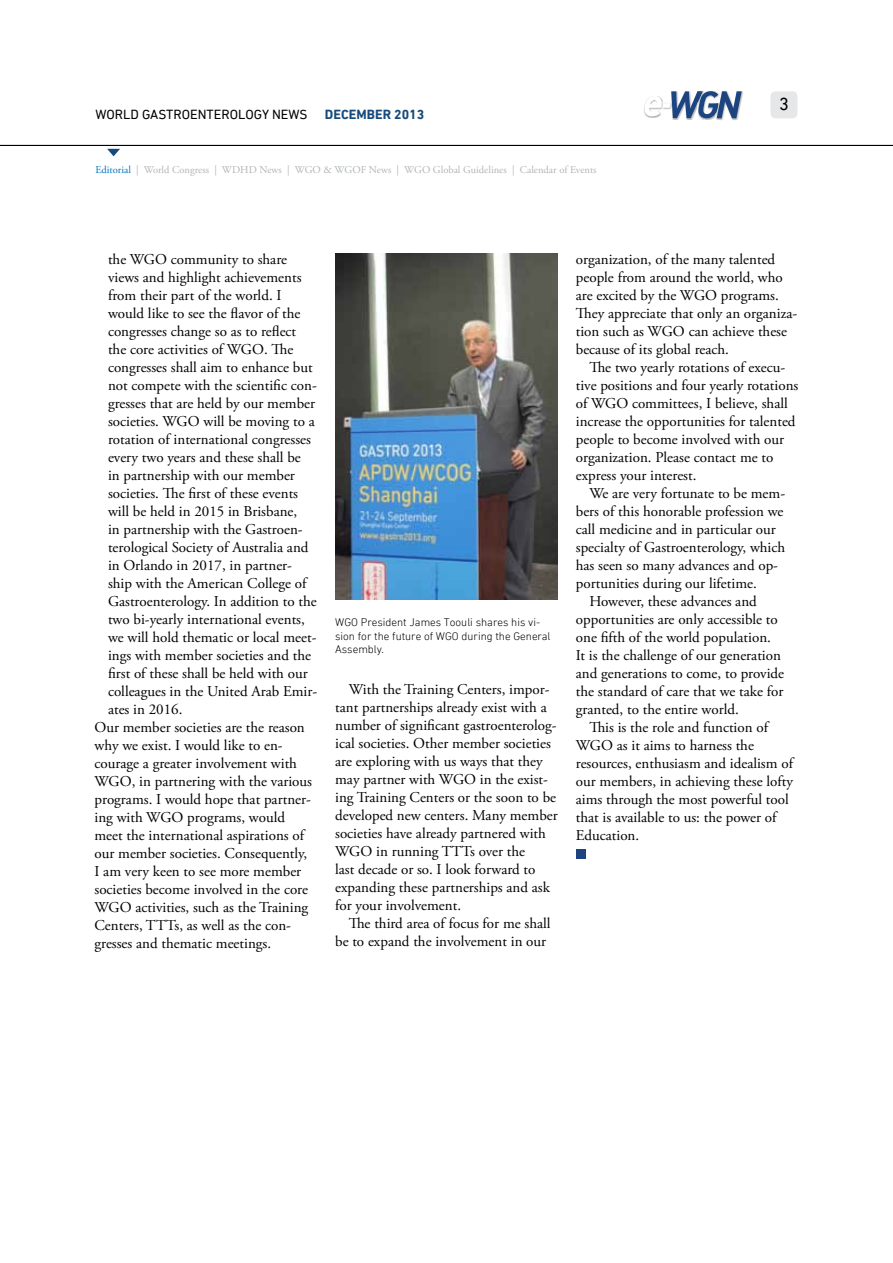
<style>
.page{position:relative;width:893px;height:1263px;background:#fff}
.page>*{position:absolute;margin:0;border:0;box-sizing:border-box;transform-origin:0 0}
.t1{font:18px "DIN Next LT Pro";color:#000}
.t2{font:15px/18px "Adobe Garamond Pro";color:#000}
.t3{font:13.5px "DIN Next LT Pro";color:#000}
.t4{font:700 13.5px "DIN Next LT Pro";color:#174a7c}
.t5{font:300 11.25px/13.5px "DIN Next LT Pro";color:#000}
.t6{font:10.5px "Adobe Garamond Pro";color:#b1b4b6}
.s1{color:#0074bc}
</style>
<div class="page">
<img style="left:672px;top:91px;width:71px;height:29px">
<img style="left:697px;top:118px;width:8px;height:2px">
<svg style="left:645px;top:91px;width:97px;height:27px"></svg>
<div style="left:770px;top:91px;width:27px;height:27px;background:#e6e7e8;border-radius:5px"></div>
<hr style="left:0;top:145px;width:893px;height:1px;background:#000">
<svg style="left:107px;top:149px;width:13px;height:7px"></svg>
<div style="left:576px;top:849px;width:9px;height:9px;background:#1c4480"></div>
<img style="left:335px;top:253px;width:223px;height:347px">
<p class="t3" style="left:95px;top:106px;width:214px">WORLD GASTROENTEROLOGY NEWS</p>
<p class="t4" style="left:325px;top:106px;width:101px">DECEMBER 2013</p>
<p class="t6" style="left:95px;top:164px;width:503px"><span class="s1">Editorial</span> | World Congress | WDHD News | WGO &amp; WGOF News | WGO Global Guidelines | Calendar of Events</p>
<p class="t1" style="left:779px;top:93px;width:11px">3</p>
<p class="t2" style="left:108px;top:251px;width:181px">the WGO community to share</p>
<p class="t2" style="left:108px;top:269px;width:195px">views and highlight achievements</p>
<p class="t2" style="left:108px;top:287px;width:175px">from their part of the world. I</p>
<p class="t2" style="left:108px;top:305px;width:194px">would like to see the flavor of the</p>
<p class="t2" style="left:108px;top:323px;width:190px">congresses change so as to reflect</p>
<p class="t2" style="left:108px;top:341px;width:187px">the core activities of WGO. The</p>
<p class="t2" style="left:108px;top:359px;width:206px">congresses shall aim to enhance but</p>
<p class="t2" style="left:108px;top:377px;width:210px">not compete with the scientific con-</p>
<p class="t2" style="left:108px;top:395px;width:209px">gresses that are held by our member</p>
<p class="t2" style="left:108px;top:413px;width:208px">societies. WGO will be moving to a</p>
<p class="t2" style="left:108px;top:431px;width:205px">rotation of international congresses</p>
<p class="t2" style="left:108px;top:449px;width:194px">every two years and these shall be</p>
<p class="t2" style="left:108px;top:467px;width:188px">in partnership with our member</p>
<p class="t2" style="left:108px;top:485px;width:192px">societies. The first of these events</p>
<p class="t2" style="left:108px;top:503px;width:191px">will be held in 2015 in Brisbane,</p>
<p class="t2" style="left:108px;top:521px;width:196px">in partnership with the Gastroen-</p>
<p class="t2" style="left:108px;top:539px;width:202px">terological Society of Australia and</p>
<p class="t2" style="left:108px;top:557px;width:186px">in Orlando in 2017, in partner-</p>
<p class="t2" style="left:108px;top:575px;width:200px">ship with the American College of</p>
<p class="t2" style="left:108px;top:593px;width:210px">Gastroenterology. In addition to the</p>
<p class="t2" style="left:108px;top:611px;width:198px">two bi-yearly international events,</p>
<p class="t2" style="left:108px;top:629px;width:210px">we will hold thematic or local meet-</p>
<p class="t2" style="left:108px;top:647px;width:205px">ings with member societies and the</p>
<p class="t2" style="left:108px;top:665px;width:201px">first of these shall be held with our</p>
<p class="t2" style="left:108px;top:683px;width:211px">colleagues in the United Arab Emir-</p>
<p class="t2" style="left:108px;top:701px;width:76px">ates in 2016.</p>
<p class="t2" style="left:94px;top:719px;width:212px">Our member societies are the reason</p>
<p class="t2" style="left:94px;top:737px;width:190px">why we exist. I would like to en-</p>
<p class="t2" style="left:94px;top:755px;width:204px">courage a greater involvement with</p>
<p class="t2" style="left:94px;top:773px;width:219px">WGO, in partnering with the various</p>
<p class="t2" style="left:94px;top:791px;width:218px">programs. I would hope that partner-</p>
<p class="t2" style="left:94px;top:809px;width:192px">ing with WGO programs, would</p>
<p class="t2" style="left:94px;top:827px;width:211px">meet the international aspirations of</p>
<p class="t2" style="left:94px;top:845px;width:214px">our member societies. Consequently,</p>
<p class="t2" style="left:94px;top:863px;width:208px">I am very keen to see more member</p>
<p class="t2" style="left:94px;top:881px;width:215px">societies become involved in the core</p>
<p class="t2" style="left:94px;top:899px;width:215px">WGO activities, such as the Training</p>
<p class="t2" style="left:94px;top:917px;width:198px">Centers, TTTs, as well as the con-</p>
<p class="t2" style="left:94px;top:935px;width:178px">gresses and thematic meetings.</p>
<p class="t5" style="left:335px;top:616px;width:217px">WGO President James Toouli shares his vi&shy;sion for the future of WGO during the General<br>Assembly.</p>
<p class="t2" style="left:335px;top:680px;width:224px;text-indent:13px">With the Training Centers, impor&shy;tant partnerships already exist with a number of significant gastroenterolog&shy;ical societies. Other member societies are exploring with us ways that they may partner with WGO in the exist&shy;ing Training Centers or the soon to be developed new centers. Many member societies have already partnered with WGO in running TTTs over the<br>last decade or so. I look forward to expanding these partnerships and ask for your involvement.</p>
<p class="t2" style="left:335px;top:914px;width:217px;text-align:right">The third area of focus for me shall be to expand the involvement in our</p>
<p class="t2" style="left:576px;top:251px;width:223px">organization, of the many talented people from around the world, who are excited by the WGO programs.<br>They appreciate that only an organiza&shy;tion such as WGO can achieve these because of its global reach.</p>
<p class="t2" style="left:576px;top:359px;width:224px;text-indent:14px">The two yearly rotations of execu&shy;tive positions and four yearly rotations of WGO committees, I believe, shall increase the opportunities for talented people to become involved with our organization. Please contact me to express your interest.</p>
<p class="t2" style="left:589px;top:485px;width:197px">We are very fortunate to be mem-</p>
<p class="t2" style="left:576px;top:503px;width:209px">bers of this honorable profession we</p>
<p class="t2" style="left:576px;top:521px;width:202px">call medicine and in particular our</p>
<p class="t2" style="left:576px;top:539px;width:211px">specialty of Gastroenterology, which</p>
<p class="t2" style="left:576px;top:557px;width:204px">has seen so many advances and op-</p>
<p class="t2" style="left:576px;top:575px;width:182px">portunities during our lifetime.</p>
<p class="t2" style="left:589px;top:593px;width:169px">However, these advances and</p>
<p class="t2" style="left:576px;top:611px;width:204px">opportunities are only accessible to</p>
<p class="t2" style="left:576px;top:629px;width:197px">one fifth of the world population.</p>
<p class="t2" style="left:576px;top:647px;width:207px">It is the challenge of our generation</p>
<p class="t2" style="left:576px;top:665px;width:210px">and generations to come, to provide</p>
<p class="t2" style="left:576px;top:683px;width:209px">the standard of care that we take for</p>
<p class="t2" style="left:576px;top:701px;width:165px">granted, to the entire world.</p>
<p class="t2" style="left:589px;top:719px;width:180px">This is the role and function of</p>
<p class="t2" style="left:576px;top:737px;width:180px">WGO as it aims to harness the</p>
<p class="t2" style="left:576px;top:755px;width:219px">resources, enthusiasm and idealism of</p>
<p class="t2" style="left:576px;top:773px;width:219px">our members, in achieving these lofty</p>
<p class="t2" style="left:576px;top:791px;width:214px">aims through the most powerful tool</p>
<p class="t2" style="left:576px;top:809px;width:202px">that is available to us: the power of</p>
<p class="t2" style="left:576px;top:827px;width:65px">Education.</p>
</div>
